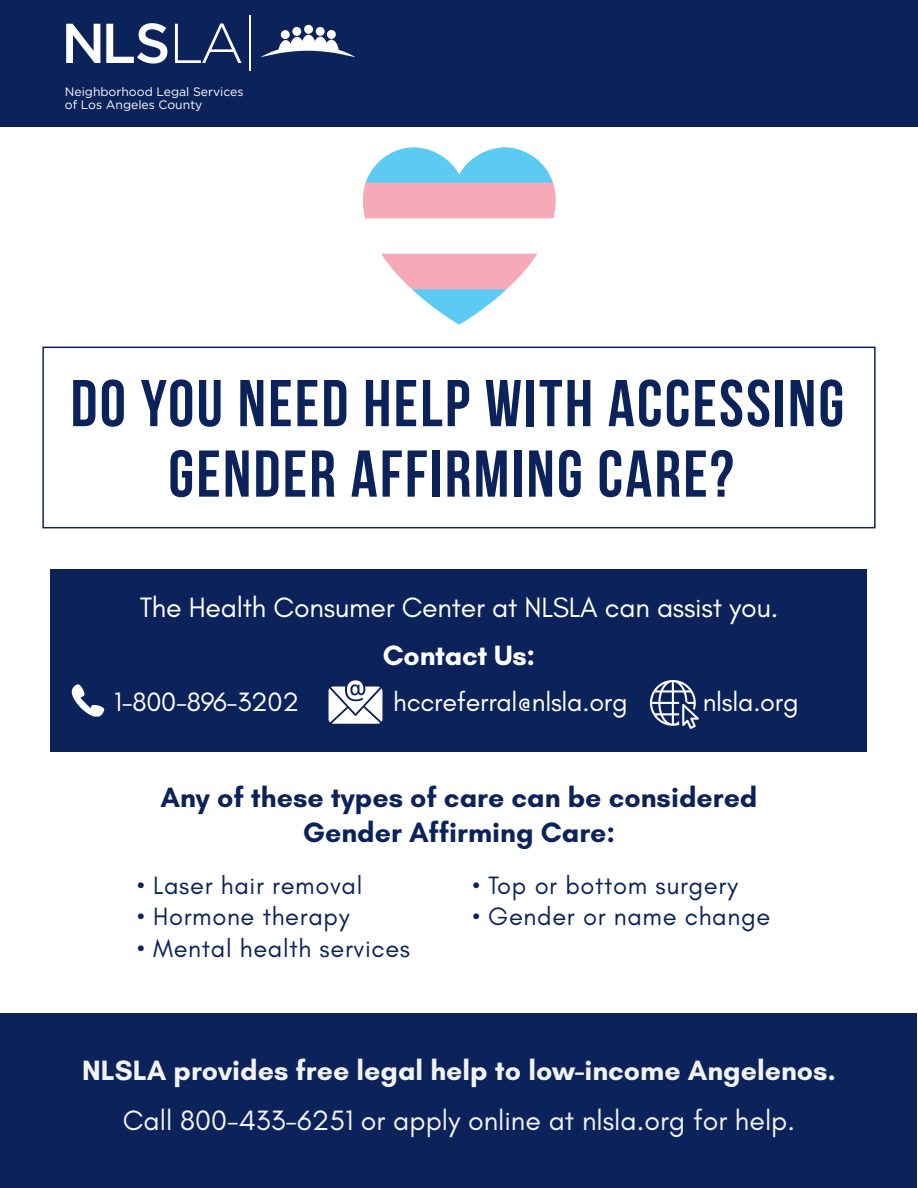
<style>
.page{position:relative;width:918px;height:1188px;background:#fff}
.page>*{position:absolute;margin:0;border:0;box-sizing:border-box;transform-origin:0 0}
.t1{font:700 66px/70.5px "Bebas Neue";letter-spacing:.035em;color:#0b235a;text-align:center}
.t2{font:700 28.5px/34.5px "Glacial Indifference";color:#0b235a;text-align:center}
.t3{font:700 28.5px "Glacial Indifference";color:#f2f3f4}
.t4{font:28.5px "Glacial Indifference";color:#f2f3f4}
.t5{font:28.5px "Glacial Indifference";letter-spacing:-.01em;color:#fff}
.t6{font:700 28.5px "Glacial Indifference";letter-spacing:-.01em;color:#fff}
.t7{font:27px "Glacial Indifference";letter-spacing:-.01em;color:#fff}
.t8{font:25.5px "Glacial Indifference";letter-spacing:.025em;color:#0b235a}
.t9{font:12.15px/13px "Gotham HTF";color:#fff}
</style>
<div class="page">
<div style="left:0;top:0;width:918px;height:126px;background:#0b235a"></div>
<div style="left:0;top:1013px;width:917px;height:175px;background:#0b235a"></div>
<div style="left:51px;top:570px;width:816px;height:182px;background:#0b235a"></div>
<img style="left:71px;top:684px;width:34px;height:33px">
<img style="left:329px;top:680px;width:53px;height:44px">
<img style="left:651px;top:681px;width:48px;height:48px">
<svg style="left:66px;top:24px;width:34px;height:39px"></svg>
<svg style="left:106px;top:23px;width:61px;height:41px"></svg>
<svg style="left:175px;top:23px;width:66px;height:40px"></svg>
<hr style="left:249px;top:15px;width:2px;height:56px;background:#fff">
<svg style="left:261px;top:35px;width:94px;height:22px"></svg>
<div style="left:281px;top:30px;width:9px;height:9px;background:#fff;border-radius:50%"></div>
<div style="left:292px;top:27px;width:9px;height:9px;background:#fff;border-radius:50%"></div>
<div style="left:304px;top:25px;width:9px;height:9px;background:#fff;border-radius:50%"></div>
<div style="left:316px;top:27px;width:9px;height:9px;background:#fff;border-radius:50%"></div>
<div style="left:327px;top:30px;width:9px;height:9px;background:#fff;border-radius:50%"></div>
<div style="left:42px;top:347px;width:834px;height:181px;background:#fff;border:2px solid #0b235a"></div>
<img style="left:363px;top:147px;width:193px;height:178px">
<p class="t9" style="left:65px;top:85px;width:180px">Neighborhood Legal Services of Los Angeles County</p>
<h1 class="t1" style="left:71px;top:367px;width:775px">DO YOU NEED HELP WITH ACCESSING<br>GENDER AFFIRMING CARE?</h1>
<p class="t5" style="left:140px;top:592px;width:640px">The Health Consumer Center at NLSLA can assist you.</p>
<p class="t6" style="left:383px;top:638px;width:154px">Contact Us:</p>
<p class="t7" style="left:114px;top:687px;width:186px">1-800-896-3202</p>
<p class="t7" style="left:393px;top:687px;width:236px">hccreferral@nlsla.org</p>
<p class="t7" style="left:703px;top:687px;width:97px">nlsla.org</p>
<p class="t2" style="left:160px;top:780px;width:599px">Any of these types of care can be considered<br>Gender Affirming Care:</p>
<p class="t8" style="left:137px;top:871px;width:227px">• Laser hair removal</p>
<p class="t8" style="left:137px;top:903px;width:214px">• Hormone therapy</p>
<p class="t8" style="left:137px;top:934px;width:274px">• Mental health services</p>
<p class="t8" style="left:473px;top:871px;width:267px">• Top or bottom surgery</p>
<p class="t8" style="left:473px;top:903px;width:299px">• Gender or name change</p>
<p class="t3" style="left:82px;top:1053px;width:755px">NLSLA provides free legal help to low-income Angelenos.</p>
<p class="t4" style="left:123px;top:1104px;width:674px">Call 800-433-6251 or apply online at nlsla.org for help.</p>
</div>
